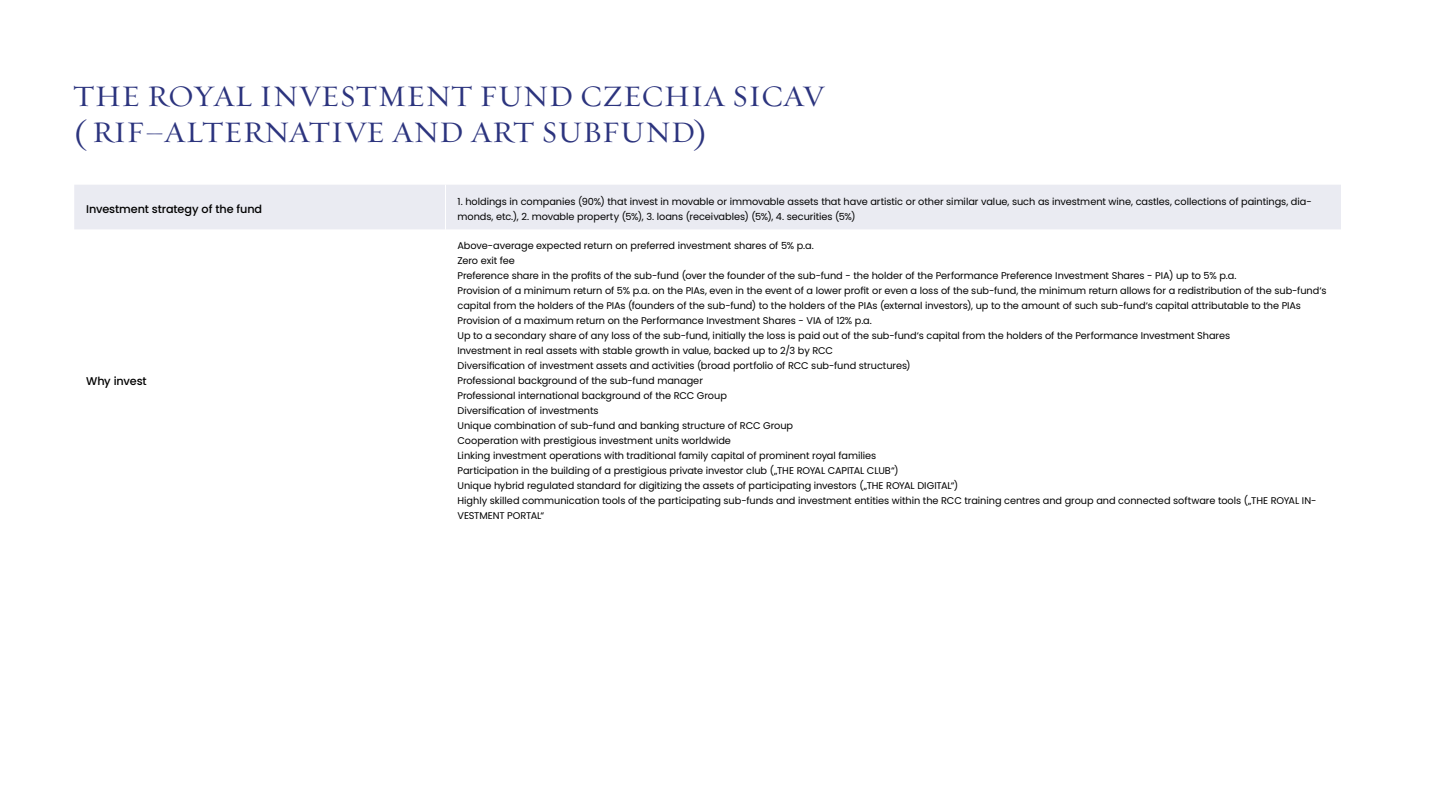
<style>
.page{position:relative;width:1440px;height:810px;background:#fff}
.page>*{position:absolute;margin:0;border:0;box-sizing:border-box;transform-origin:0 0}
.t1{font:30px/36px "Requiem Text";color:#2c347e}
.t2{font:500 11.25px "Poppins";letter-spacing:-.01em;color:#000}
.t3{font:9.75px/15px "Poppins";letter-spacing:-.005em;color:#000}
</style>
<div class="page">
<div style="left:74px;top:185px;width:1267px;height:44px;background:#eaebf2"></div>
<hr style="left:445px;top:185px;width:1px;height:44px;background:#fff">
<h1 class="t1" style="left:73px;top:78px;width:753px">THE ROYAL INVESTMENT FUND CZECHIA SICAV ( RIF–ALTERNATIVE AND ART SUBFUND)</h1>
<p class="t2" style="left:86px;top:202px;width:177px">Investment strategy of the fund</p>
<p class="t3" style="left:458px;top:194px;width:856px">1. holdings in companies (90%) that invest in movable or immovable assets that have artistic or other similar value, such as investment wine, castles, collections of paintings, dia&shy;monds, etc.), 2. movable property (5%), 3. loans (receivables) (5%), 4. securities (5%)</p>
<p class="t2" style="left:86px;top:375px;width:62px">Why invest</p>
<p class="t3" style="left:458px;top:239px;width:871px">Above-average expected return on preferred investment shares of 5% p.a.<br>Zero exit fee<br>Preference share in the profits of the sub-fund (over the founder of the sub-fund - the holder of the Performance Preference Investment Shares - PIA) up to 5% p.a.<br>Provision of a minimum return of 5% p.a. on the PIAs, even in the event of a lower profit or even a loss of the sub-fund, the minimum return allows for a redistribution of the sub-fund‘s capital from the holders of the PIAs (founders of the sub-fund) to the holders of the PIAs (external investors), up to the amount of such sub-fund‘s capital attributable to the PIAs Provision of a maximum return on the Performance Investment Shares - VIA of 12% p.a.<br>Up to a secondary share of any loss of the sub-fund, initially the loss is paid out of the sub-fund‘s capital from the holders of the Performance Investment Shares<br>Investment in real assets with stable growth in value, backed up to 2/3 by RCC<br>Diversification of investment assets and activities (broad portfolio of RCC sub-fund structures)<br>Professional background of the sub-fund manager<br>Professional international background of the RCC Group<br>Diversification of investments<br>Unique combination of sub-fund and banking structure of RCC Group<br>Cooperation with prestigious investment units worldwide<br>Linking investment operations with traditional family capital of prominent royal families<br>Participation in the building of a prestigious private investor club („THE ROYAL CAPITAL CLUB“)<br>Unique hybrid regulated standard for digitizing the assets of participating investors („THE ROYAL DIGITAL“)<br>Highly skilled communication tools of the participating sub-funds and investment entities within the RCC training centres and group and connected software tools („THE ROYAL IN-VESTMENT PORTAL“</p>
</div>
